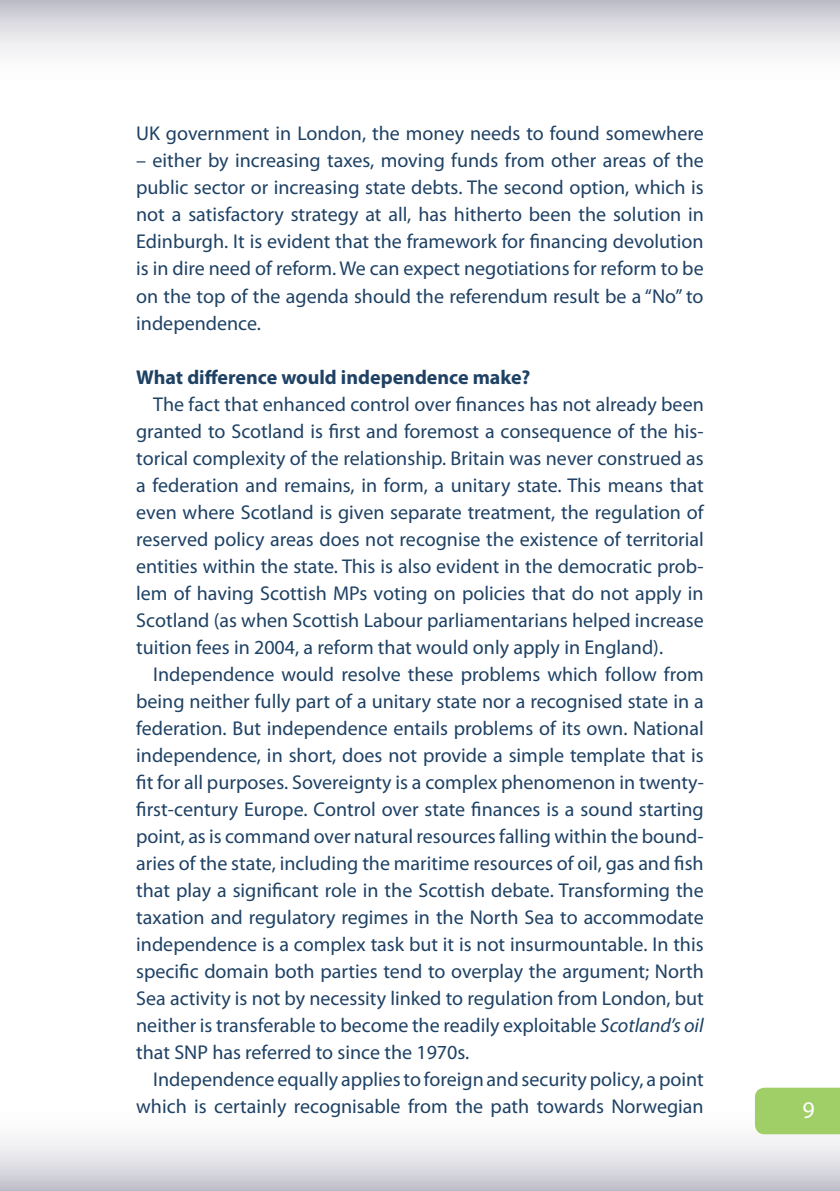
<style>
.page{position:relative;width:840px;height:1191px;background:#fff}
.page>*{position:absolute;margin:0;border:0;box-sizing:border-box;transform-origin:0 0}
.t1{font:24px "Myriad Pro";color:#fff}
.t2{font:20px/27px "Myriad Pro";color:#1e4164;text-align:justify}
.t3{font:700 20px "Myriad Pro";color:#1e4164}
.s1{font-style:italic}
</style>
<div class="page">
<div style="left:0;top:1087px;width:839px;height:104px;background:linear-gradient(to bottom,#fff,#cecdd6)"></div>
<svg style="left:0;top:0;width:839px;height:55px"></svg>
<div style="left:754px;top:1087px;width:85px;height:47px;background:#a0cf67"></div>
<p class="t2" style="left:136px;top:120px;width:568px">UK government in London, the money needs to found somewhere</p>
<p class="t2" style="left:136px;top:147px;width:568px">– either by increasing taxes, moving funds from other areas of the public sector or increasing state debts. The second option, which is not a satisfactory strategy at all, has hitherto been the solution in Edinburgh. It is evident that the framework for financing devolution is in dire need of reform. We can expect negotiations for reform to be on the top of the agenda should the referendum result be a “No” to independence.</p>
<p class="t3" style="left:136px;top:364px;width:395px">What difference would independence make?</p>
<p class="t2" style="left:136px;top:390px;width:568px;text-indent:17px">The fact that enhanced control over finances has not already been granted to Scotland is first and foremost a consequence of the his&shy;torical complexity of the relationship. Britain was never construed as a federation and remains, in form, a unitary state. This means that even where Scotland is given separate treatment, the regulation of reserved policy areas does not recognise the existence of territorial entities within the state. This is also evident in the democratic prob&shy;lem of having Scottish MPs voting on policies that do not apply in Scotland (as when Scottish Labour parliamentarians helped increase tuition fees in 2004, a reform that would only apply in England).</p>
<p class="t2" style="left:136px;top:660px;width:569px;text-indent:17px">Independence would resolve these problems which follow from being neither fully part of a unitary state nor a recognised state in a federation. But independence entails problems of its own. National independence, in short, does not provide a simple template that is fit for all purposes. Sovereignty is a complex phenomenon in twenty&shy;first-century Europe. Control over state finances is a sound starting point, as is command over natural resources falling within the bound&shy;aries of the state, including the maritime resources of oil, gas and fish that play a significant role in the Scottish debate. Transforming the taxation and regulatory regimes in the North Sea to accommodate independence is a complex task but it is not insurmountable. In this specific domain both parties tend to overplay the argument; North Sea activity is not by necessity linked to regulation from London, but neither is transferable to become the readily exploitable <span class="s1">Scotland’s oil </span>that SNP has referred to since the 1970s.</p>
<p class="t2" style="left:136px;top:1065px;width:568px;text-align:right">Independence equally applies to foreign and security policy, a point which is certainly recognisable from the path towards Norwegian</p>
<p class="t1" style="left:802px;top:1094px;width:14px">9</p>
</div>
